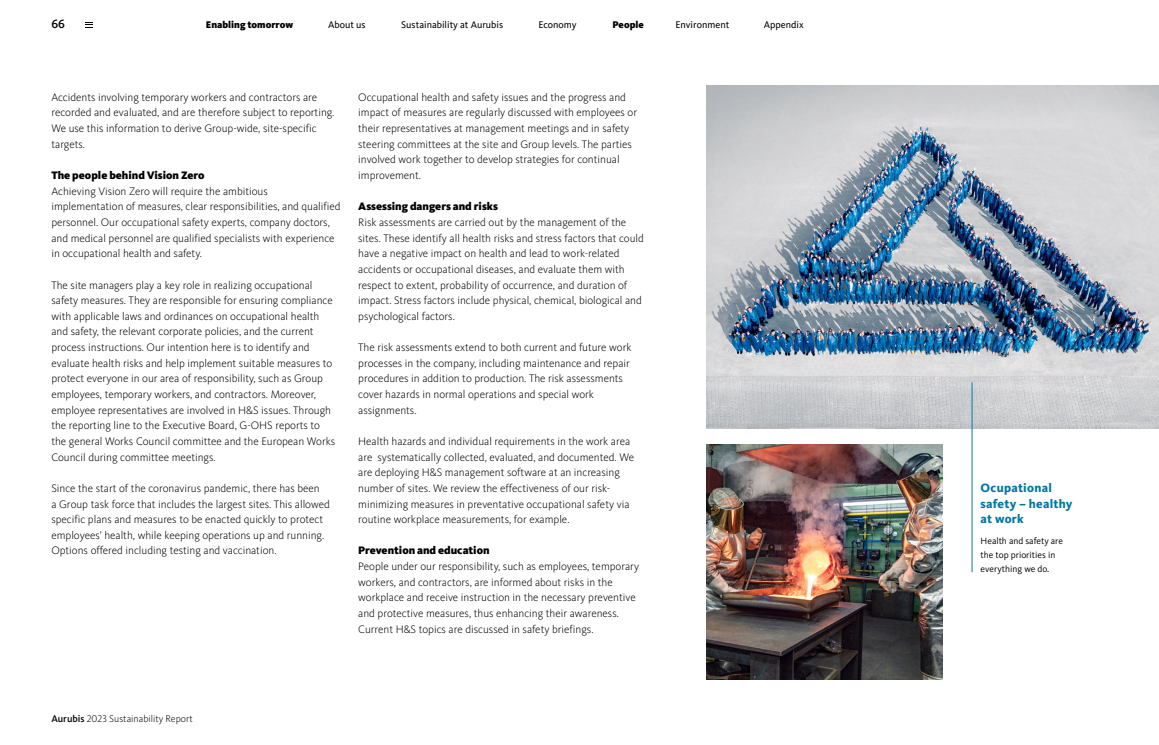
<style>
.page{position:relative;width:1159px;height:745px;background:#fff}
.page>*{position:absolute;margin:0;border:0;box-sizing:border-box;transform-origin:0 0}
.BU-Headline_Trennsei{font:800 12.5px/15.6px "Kievit Pro";letter-spacing:.02em;color:#0076a7}
.t1{font:500 12.5px "Kievit Pro";color:#000}
.Copy_2022{font:300 11.25px/15.6px "Kievit Pro";color:#000}
.H3_2022{font:900 11.25px "Kievit Pro";color:#000}
.t2{font:10px "Kievit Pro";color:#000}
.t3{font:300 10px "Kievit Pro";color:#000}
.t4{font:900 10px "Kievit Pro";color:#000}
.BU_Trennseiten{font:9.38px/13.8px "Kievit Pro";color:#000}
.s1{font-weight:500}
</style>
<div class="page">
<img style="left:706px;top:85px;width:453px;height:343px">
<img style="left:706px;top:444px;width:237px;height:235px">
<hr style="left:972px;top:382px;width:1px;height:190px;background:#007da7">
<svg style="left:86px;top:22px;width:7px;height:6px"></svg>
<p class="t1" style="left:51px;top:16px;width:15px">66</p>
<p class="t4" style="left:206px;top:18px;width:89px">Enabling tomorrow</p>
<p class="t2" style="left:328px;top:18px;width:39px">About us</p>
<p class="t2" style="left:401px;top:18px;width:103px">Sustainability at Aurubis</p>
<p class="t2" style="left:538px;top:18px;width:40px">Economy</p>
<p class="t4" style="left:612px;top:18px;width:33px">People</p>
<p class="t2" style="left:675px;top:18px;width:55px">Environment</p>
<p class="t2" style="left:764px;top:18px;width:41px">Appendix</p>
<p class="Copy_2022" style="left:51px;top:89px;width:284px">Accidents involving temporary workers and contractors are recorded and evaluated, and are therefore subject to reporting.<br>We use this information to derive Group-wide, site-specific targets.</p>
<p class="H3_2022" style="left:51px;top:168px;width:155px">The people behind Vision Zero</p>
<p class="Copy_2022" style="left:51px;top:183px;width:291px">Achieving Vision Zero will require the ambitious implementation of measures, clear responsibilities, and qualified personnel. Our occupational safety experts, company doctors, and medical personnel are qualified specialists with experience in occupational health and safety.</p>
<p class="Copy_2022" style="left:51px;top:277px;width:285px">The site managers play a key role in realizing occupational safety measures. They are responsible for ensuring compliance with applicable laws and ordinances on occupational health and safety, the relevant corporate policies, and the current process instructions. Our intention here is to identify and evaluate health risks and help implement suitable measures to protect everyone in our area of responsibility, such as Group employees, temporary workers, and contractors. Moreover, employee representatives are involved in H&amp;S issues. Through the reporting line to the Executive Board, G-OHS reports to the general Works Council committee and the European Works Council during committee meetings.</p>
<p class="Copy_2022" style="left:51px;top:480px;width:280px">Since the start of the coronavirus pandemic, there has been<br>a Group task force that includes the largest sites. This allowed specific plans and measures to be enacted quickly to protect employees’ health, while keeping operations up and running.<br>Options offered including testing and vaccination.</p>
<p class="Copy_2022" style="left:358px;top:89px;width:280px">Occupational health and safety issues and the progress and impact of measures are regularly discussed with employees or their representatives at management meetings and in safety steering committees at the site and Group levels. The parties involved work together to develop strategies for continual improvement.</p>
<p class="H3_2022" style="left:358px;top:199px;width:141px">Assessing dangers and risks</p>
<p class="Copy_2022" style="left:358px;top:214px;width:287px">Risk assessments are carried out by the management of the sites. These identify all health risks and stress factors that could have a negative impact on health and lead to work-related accidents or occupational diseases, and evaluate them with respect to extent, probability of occurrence, and duration of impact. Stress factors include physical, chemical, biological and psychological factors.</p>
<p class="Copy_2022" style="left:358px;top:339px;width:275px">The risk assessments extend to both current and future work processes in the company, including maintenance and repair procedures in addition to production. The risk assessments cover hazards in normal operations and special work assignments.</p>
<p class="Copy_2022" style="left:358px;top:433px;width:277px">Health hazards and individual requirements in the work area are systematically collected, evaluated, and documented. We are deploying H&amp;S management software at an increasing number of sites. We review the effectiveness of our risk&shy;minimizing measures in preventative occupational safety via routine workplace measurements, for example.</p>
<p class="H3_2022" style="left:358px;top:543px;width:133px">Prevention and education</p>
<p class="Copy_2022" style="left:358px;top:558px;width:282px">People under our responsibility, such as employees, temporary workers, and contractors, are informed about risks in the workplace and receive instruction in the necessary preventive and protective measures, thus enhancing their awareness.<br>Current H&amp;S topics are discussed in safety briefings.</p>
<p class="t3" style="left:51px;top:712px;width:143px"><span class="s1">Aurubis</span> 2023 Sustainability Report</p>
<p class="BU-Headline_Trennsei" style="left:980px;top:479px;width:93px">Ocupational safety – healthy at work</p>
<p class="BU_Trennseiten" style="left:980px;top:534px;width:84px">Health and safety are the top priorities in everything we do.</p>
</div>
